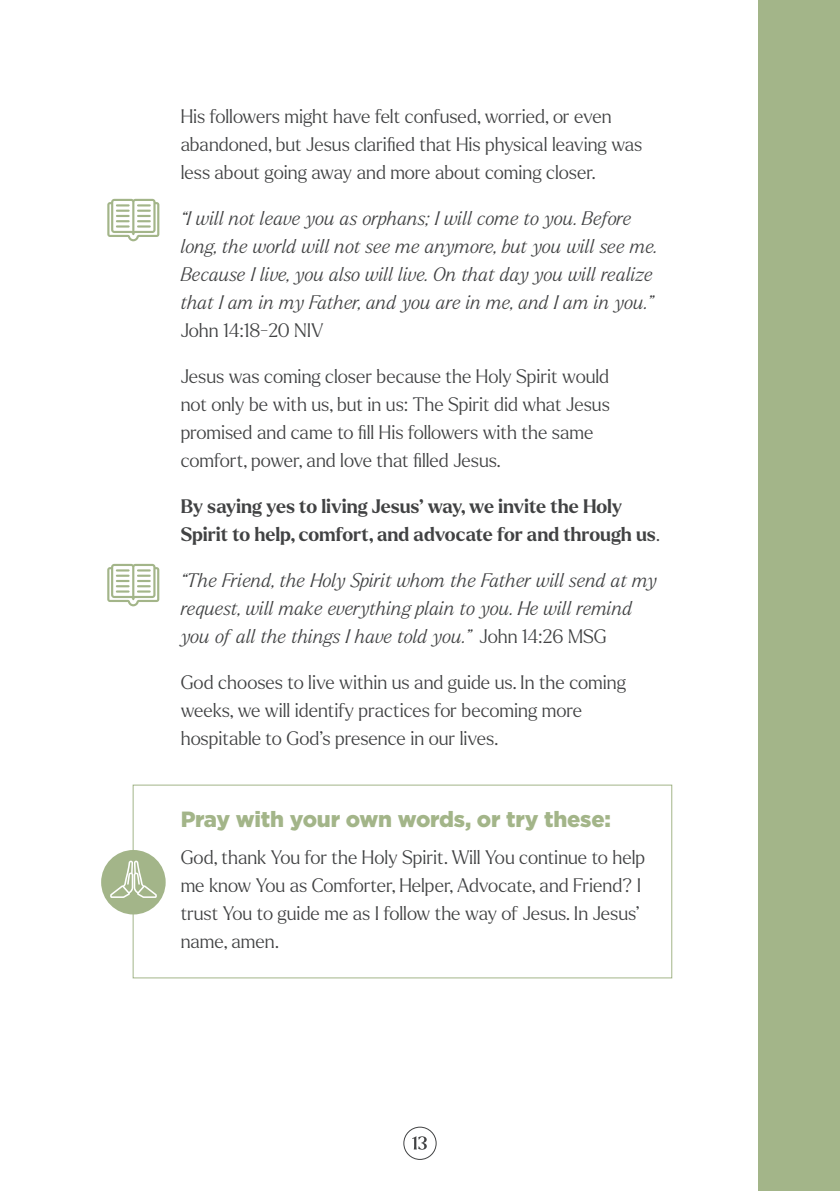
<style>
.page{position:relative;width:840px;height:1191px;background:#fff}
.page>*{position:absolute;margin:0;border:0;box-sizing:border-box;transform-origin:0 0}
.t1{font:900 22px "Gotham";letter-spacing:-.01em;color:#a3b589}
.t2{font:300 19px/28px "Larken";color:#414243}
.t3{font:italic 300 19px/28px "Larken";letter-spacing:-.005em;color:#414243}
.t4{font:700 19px/28px "Larken";color:#414243}
.s1{font-weight:300}
.s2{font-style:normal}
</style>
<div class="page">
<svg style="left:107px;top:564px;width:52px;height:42px"></svg>
<svg style="left:107px;top:199px;width:52px;height:42px"></svg>
<hr style="left:137px;top:225px;width:14px;height:3px;background:#a3b589">
<div style="left:132px;top:784px;width:540px;height:194px;border:1px solid #a3b589"></div>
<div style="left:758px;top:0;width:81px;height:1191px;background:#a3b589"></div>
<svg style="left:412px;top:1136px;width:14px;height:13px"></svg>
<div style="left:403px;top:1126px;width:33px;height:33px;border:1px solid #414243;border-radius:50%"></div>
<div style="left:101px;top:850px;width:64px;height:64px;background:#a3b589;border-radius:50%"></div>
<svg style="left:110px;top:860px;width:47px;height:38px"></svg>
<p class="t2" style="left:180px;top:101px;width:463px">His followers might have felt confused, worried, or even abandoned, but Jesus clarified that His physical leaving was less about going away and more about coming closer.</p>
<p class="t3" style="left:180px;top:203px;width:478px">“I will not leave you as orphans; I will come to you. Before long, the world will not see me anymore, but you will see me.<br>Because I live, you also will live. On that day you will realize that I am in my Father, and you are in me, and I am in you.”</p>
<p class="t2" style="left:180px;top:315px;width:144px">John 14:18-20 NIV</p>
<p class="t2" style="left:180px;top:361px;width:430px">Jesus was coming closer because the Holy Spirit would not only be with us, but in us: The Spirit did what Jesus promised and came to fill His followers with the same comfort, power, and love that filled Jesus.</p>
<p class="t4" style="left:180px;top:492px;width:481px">By saying yes to living Jesus’ way, we invite the Holy<br>Spirit to help, comfort, and advocate for and through us<span class="s1">.</span></p>
<p class="t3" style="left:180px;top:566px;width:477px">“The Friend, the Holy Spirit whom the Father will send at my request, will make everything plain to you. He will remind you of all the things I have told you.” <span class="s2">John 14:26 MSG</span></p>
<p class="t2" style="left:180px;top:667px;width:446px">God chooses to live within us and guide us. In the coming weeks, we will identify practices for becoming more hospitable to God’s presence in our lives.</p>
<p class="t1" style="left:180px;top:804px;width:431px">Pray with your own words, or try these:</p>
<p class="t2" style="left:180px;top:842px;width:465px">God, thank You for the Holy Spirit. Will You continue to help me know You as Comforter, Helper, Advocate, and Friend? I trust You to guide me as I follow the way of Jesus. In Jesus’ name, amen.</p>
</div>
